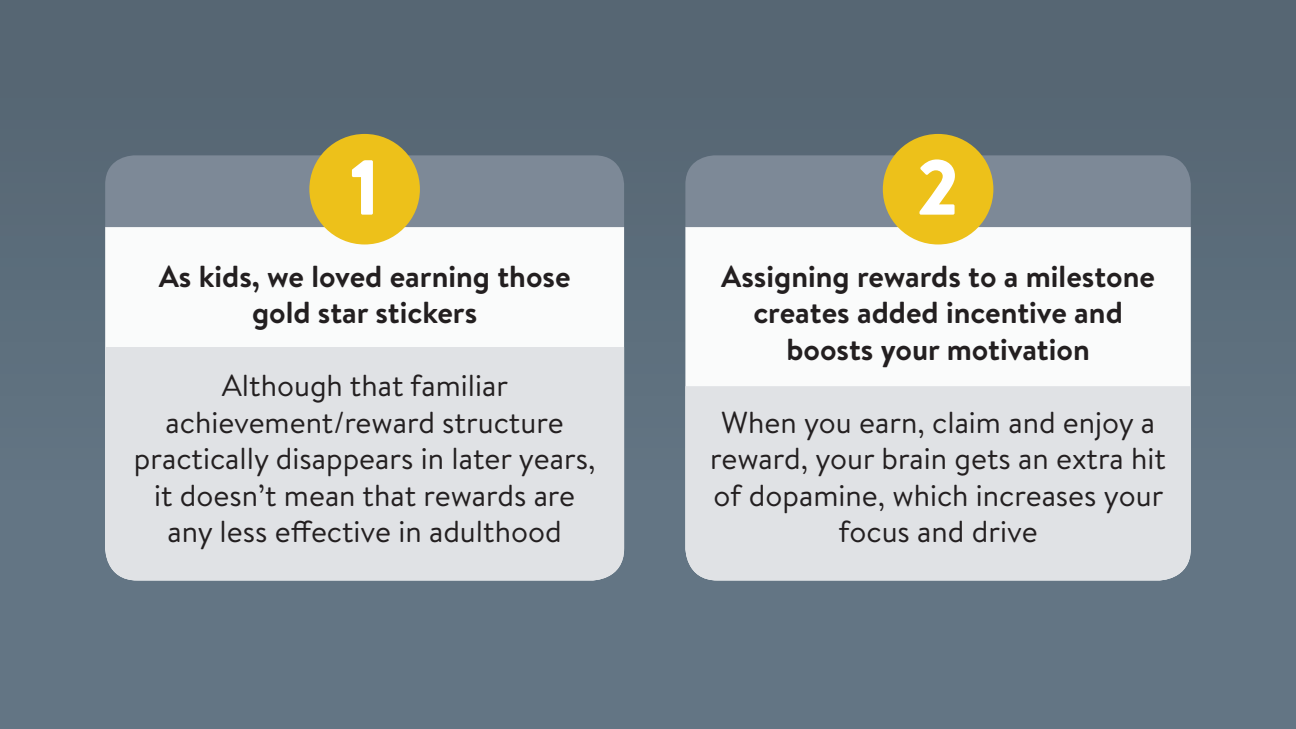
<style>
.page{position:relative;width:1296px;height:729px;background:#5e707e}
.page>*{position:absolute;margin:0;border:0;box-sizing:border-box;transform-origin:0 0}
.t1{font:900 77.7px "Brandon Text";color:#fff}
.t2{font:30.3px/36.5px "Brandon Text";color:#231f20;text-align:center}
.t3{font:700 30.3px/36.5px "Brandon Text";color:#231f20;text-align:center}
</style>
<div class="page">
<div style="left:105px;top:227px;width:519px;height:120px;background:#fafbfb"></div>
<div style="left:685px;top:227px;width:506px;height:354px;background:#fafbfb"></div>
<div style="left:105px;top:347px;width:519px;height:234px;background:#e0e2e5"></div>
<div style="left:685px;top:386px;width:506px;height:194px;background:#e0e2e5"></div>
<div style="left:105px;top:155px;width:519px;height:72px;background:#7d8997"></div>
<div style="left:685px;top:155px;width:506px;height:72px;background:#7d8997"></div>
<div style="left:309px;top:134px;width:111px;height:110px;background:#edc11a;border-radius:50%"></div>
<div style="left:883px;top:134px;width:110px;height:110px;background:#edc11a;border-radius:50%"></div>
<h1 class="t1" style="left:349px;top:133px;width:32px">1</h1>
<h1 class="t1" style="left:917px;top:133px;width:45px">2</h1>
<p class="t3" style="left:159px;top:258px;width:413px">As kids, we loved earning those gold star stickers</p>
<p class="t2" style="left:134px;top:367px;width:463px">Although that familiar achievement/reward structure practically disappears in later years, it doesn’t mean that rewards are any less effective in adulthood</p>
<p class="t3" style="left:721px;top:258px;width:435px">Assigning rewards to a milestone creates added incentive and boosts your motivation</p>
<p class="t2" style="left:710px;top:403px;width:457px">When you earn, claim and enjoy a reward, your brain gets an extra hit of dopamine, which increases your focus and drive</p>
</div>
